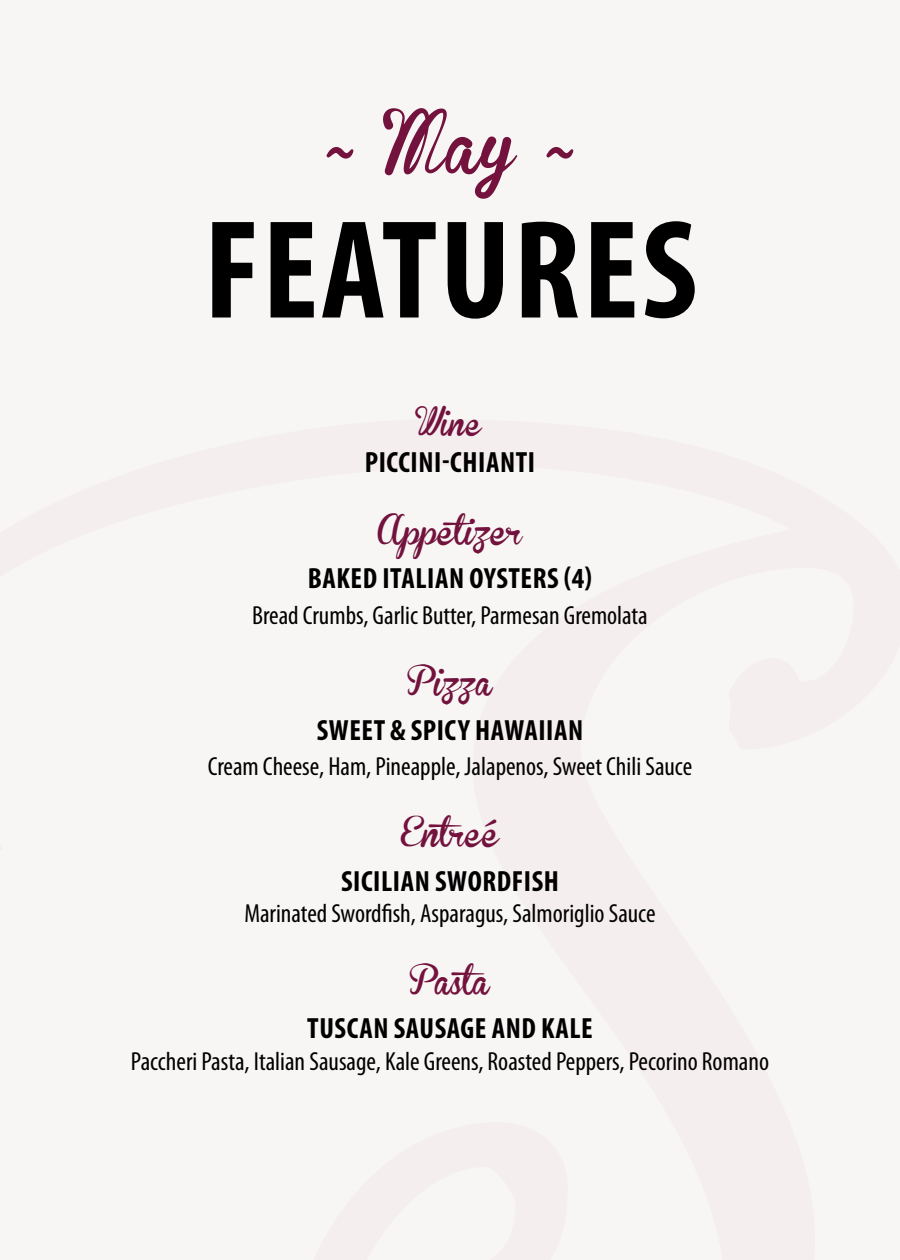
<style>
.page{position:relative;width:900px;height:1260px;background:#f8f6f4}
.page>*{position:absolute;margin:0;border:0;box-sizing:border-box;transform-origin:0 0}
.t1{font:700 condensed 141.5px "Myriad Pro";letter-spacing:.02em;color:#000}
.t2{font:61.5px "Brannboll Fet";color:#72123d}
.t3{font:700 condensed 29.25px "Myriad Pro";letter-spacing:.02em;color:#000}
.t4{font:29.25px "Brannboll Fet";color:#72123d}
.t5{font:27.25px "Brannboll Fet";color:#72123d}
.t6{font:condensed 26.25px "Myriad Pro";color:#000}
</style>
<div class="page">
<h2 class="t2" style="left:326px;top:113px;width:249px">~ May ~</h2>
<h1 class="t1" style="left:204px;top:182px;width:495px">FEATURES</h1>
<p class="t5" style="left:418px;top:409px;width:65px">Wine</p>
<p class="t3" style="left:365px;top:444px;width:172px">PICCINI-CHIANTI</p>
<p class="t4" style="left:378px;top:516px;width:146px">Appetizer</p>
<p class="t3" style="left:308px;top:560px;width:286px">BAKED ITALIAN OYSTERS (4)</p>
<p class="t6" style="left:252px;top:599px;width:397px">Bread Crumbs, Garlic Butter, Parmesan Gremolata</p>
<p class="t4" style="left:407px;top:667px;width:87px">Pizza</p>
<p class="t3" style="left:317px;top:712px;width:268px">SWEET &amp; SPICY HAWAIIAN</p>
<p class="t6" style="left:208px;top:750px;width:486px">Cream Cheese, Ham, Pineapple, Jalapenos, Sweet Chili Sauce</p>
<p class="t4" style="left:401px;top:818px;width:100px">Entreé</p>
<p class="t3" style="left:341px;top:863px;width:219px">SICILIAN SWORDFISH</p>
<p class="t6" style="left:244px;top:898px;width:413px">Marinated Swordfish, Asparagus, Salmoriglio Sauce</p>
<p class="t4" style="left:410px;top:965px;width:87px">Pasta</p>
<p class="t3" style="left:307px;top:1010px;width:287px">TUSCAN SAUSAGE AND KALE</p>
<p class="t6" style="left:131px;top:1045px;width:640px">Paccheri Pasta, Italian Sausage, Kale Greens, Roasted Peppers, Pecorino Romano</p>
</div>
